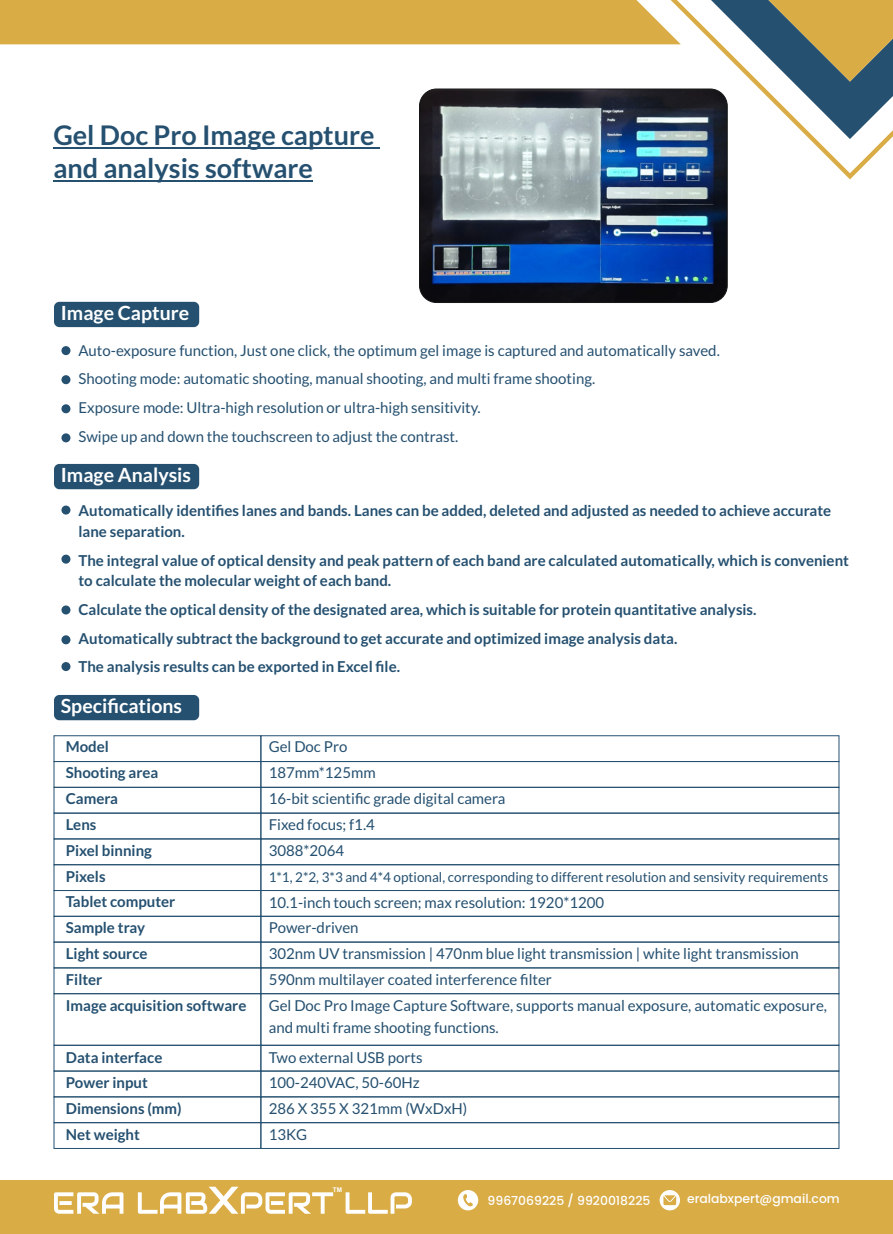
<style>
.page{position:relative;width:893px;height:1234px;background:#fff}
.page>*{position:absolute;margin:0;border:0;box-sizing:border-box;transform-origin:0 0}
.t1{font:700 27px/32.4px "Lato";color:#255070}
.t2{font:700 19.5px "Lato";color:#fff}
.t3{font:15px/25.8px "Lato";color:#255070}
.t4{font:700 15px/25.8px "Lato";color:#255070}
.t5{font:13.5px "Lato";color:#255070}
.t6{font:500 12.45px "Poppins";color:#fff}
.t7{font:700 6.45px "Arial";color:#fff}
</style>
<div class="page">
<div style="left:0;top:1179px;width:893px;height:54px;background:#d9ac46"></div>
<svg style="left:54px;top:1192px;width:69px;height:21px"></svg>
<svg style="left:138px;top:1186px;width:274px;height:27px"></svg>
<svg style="left:660px;top:1189px;width:20px;height:21px"></svg>
<svg style="left:663px;top:1194px;width:13px;height:10px"></svg>
<div style="left:458px;top:1189px;width:20px;height:21px;background:#fff;border-radius:50%"></div>
<svg style="left:463px;top:1194px;width:10px;height:12px"></svg>
<div style="left:54px;top:735px;width:207px;height:26px;border:1px solid #255070"></div>
<div style="left:54px;top:761px;width:207px;height:26px;border:1px solid #255070"></div>
<div style="left:54px;top:786px;width:207px;height:27px;border:1px solid #255070"></div>
<div style="left:54px;top:812px;width:207px;height:27px;border:1px solid #255070"></div>
<div style="left:54px;top:838px;width:207px;height:26px;border:1px solid #255070"></div>
<div style="left:54px;top:864px;width:207px;height:26px;border:1px solid #255070"></div>
<div style="left:54px;top:889px;width:207px;height:27px;border:1px solid #255070"></div>
<div style="left:54px;top:915px;width:207px;height:27px;border:1px solid #255070"></div>
<div style="left:54px;top:941px;width:207px;height:27px;border:1px solid #255070"></div>
<div style="left:54px;top:1044px;width:207px;height:27px;border:1px solid #255070"></div>
<div style="left:54px;top:993px;width:207px;height:52px;border:1px solid #255070"></div>
<div style="left:54px;top:967px;width:207px;height:26px;border:1px solid #255070"></div>
<div style="left:54px;top:1070px;width:207px;height:26px;border:1px solid #255070"></div>
<div style="left:54px;top:1096px;width:207px;height:26px;border:1px solid #255070"></div>
<div style="left:54px;top:1121px;width:207px;height:27px;border:1px solid #255070"></div>
<div style="left:54px;top:302px;width:145px;height:25px;background:#255070;border-radius:5px"></div>
<div style="left:54px;top:464px;width:145px;height:25px;background:#255070;border-radius:5px"></div>
<div style="left:54px;top:694px;width:145px;height:26px;background:#255070;border-radius:5px"></div>
<div style="left:260px;top:735px;width:579px;height:26px;border:1px solid #255070"></div>
<div style="left:260px;top:761px;width:579px;height:26px;border:1px solid #255070"></div>
<div style="left:260px;top:786px;width:579px;height:27px;border:1px solid #255070"></div>
<div style="left:260px;top:812px;width:579px;height:27px;border:1px solid #255070"></div>
<div style="left:260px;top:838px;width:579px;height:26px;border:1px solid #255070"></div>
<div style="left:260px;top:864px;width:579px;height:26px;border:1px solid #255070"></div>
<div style="left:260px;top:889px;width:579px;height:27px;border:1px solid #255070"></div>
<div style="left:260px;top:915px;width:579px;height:27px;border:1px solid #255070"></div>
<div style="left:260px;top:941px;width:579px;height:27px;border:1px solid #255070"></div>
<div style="left:260px;top:1044px;width:579px;height:27px;border:1px solid #255070"></div>
<div style="left:260px;top:993px;width:579px;height:52px;border:1px solid #255070"></div>
<div style="left:260px;top:967px;width:579px;height:26px;border:1px solid #255070"></div>
<div style="left:260px;top:1070px;width:579px;height:26px;border:1px solid #255070"></div>
<div style="left:260px;top:1096px;width:579px;height:26px;border:1px solid #255070"></div>
<div style="left:260px;top:1121px;width:579px;height:27px;border:1px solid #255070"></div>
<div style="left:61px;top:346px;width:9px;height:9px;background:#255070;border-radius:50%"></div>
<div style="left:61px;top:375px;width:9px;height:9px;background:#255070;border-radius:50%"></div>
<div style="left:61px;top:404px;width:9px;height:9px;background:#255070;border-radius:50%"></div>
<div style="left:61px;top:433px;width:9px;height:9px;background:#255070;border-radius:50%"></div>
<div style="left:61px;top:505px;width:9px;height:9px;background:#255070;border-radius:50%"></div>
<div style="left:61px;top:554px;width:9px;height:9px;background:#255070;border-radius:50%"></div>
<div style="left:61px;top:605px;width:9px;height:9px;background:#255070;border-radius:50%"></div>
<div style="left:61px;top:635px;width:9px;height:9px;background:#255070;border-radius:50%"></div>
<div style="left:61px;top:662px;width:9px;height:9px;background:#255070;border-radius:50%"></div>
<svg style="left:0;top:0;width:893px;height:181px"></svg>
<hr style="left:205px;top:180px;width:108px;height:1px;background:#255070">
<img style="left:419px;top:89px;width:308px;height:213px;border-radius:17px">
<div style="left:419px;top:89px;width:309px;height:214px;border:1px solid #151616;border-radius:17px"></div>
<h1 class="t1" style="left:53px;top:121px;width:323px">Gel Doc Pro Image capture and analysis software</h1>
<h2 class="t2" style="left:61px;top:304px;width:130px">Image Capture</h2>
<p class="t3" style="left:78px;top:336px;width:643px;line-height:28.8px">Auto-exposure function, Just one click, the optimum gel image is captured and automatically saved.<br>Shooting mode: automatic shooting, manual shooting, and multi frame shooting.<br>Exposure mode: Ultra-high resolution or ultra-high sensitivity.<br>Swipe up and down the touchscreen to adjust the contrast.</p>
<h2 class="t2" style="left:61px;top:466px;width:132px">Image Analysis</h2>
<p class="t4" style="left:78px;top:501px;width:754px;line-height:20.4px">Automatically identifies lanes and bands. Lanes can be added, deleted and adjusted as needed to achieve accurate lane separation.</p>
<p class="t4" style="left:78px;top:550px;width:772px;line-height:20.4px">The integral value of optical density and peak pattern of each band are calculated automatically, which is convenient to calculate the molecular weight of each band.</p>
<p class="t4" style="left:78px;top:595px;width:680px;line-height:28.8px">Calculate the optical density of the designated area, which is suitable for protein quantitative analysis.<br>Automatically subtract the background to get accurate and optimized image analysis data.<br>The analysis results can be exported in Excel file.</p>
<h2 class="t2" style="left:61px;top:697px;width:123px">Specifications</h2>
<p class="t4" style="left:66px;top:734px;width:182px">Model<br>Shooting area<br>Camera<br>Lens<br>Pixel binning<br>Pixels<br>Tablet computer<br>Sample tray<br>Light source<br>Filter<br>Image acquisition software</p>
<p class="t4" style="left:66px;top:1044px;width:117px">Data interface<br>Power input<br>Dimensions (mm)<br>Net weight</p>
<p class="t3" style="left:269px;top:734px;width:238px">Gel Doc Pro<br>187mm*125mm<br>16-bit scientific grade digital camera<br>Fixed focus; f1.4<br>3088*2064</p>
<p class="t5" style="left:269px;top:870px;width:561px">1*1, 2*2, 3*3 and 4*4 optional, corresponding to different resolution and sensivity requirements</p>
<p class="t3" style="left:269px;top:889px;width:560px">10.1-inch touch screen; max resolution: 1920*1200<br>Power-driven<br>302nm UV transmission | 470nm blue light transmission | white light transmission 590nm multilayer coated interference filter<br>Gel Doc Pro Image Capture Software, supports manual exposure, automatic exposure,</p>
<p class="t3" style="left:269px;top:1012px;width:231px;line-height:30px">and multi frame shooting functions.<br>Two external USB ports</p>
<p class="t3" style="left:269px;top:1070px;width:200px">100-240VAC, 50-60Hz<br>286 X 355 X 321mm (WxDxH)<br>13KG</p>
<p class="t7" style="left:333px;top:1186px;width:11px">TM</p>
<p class="t6" style="left:488px;top:1191px;width:164px">9967069225 / 9920018225</p>
<p class="t6" style="left:687px;top:1189px;width:154px">eralabxpert@gmail.com</p>
</div>
